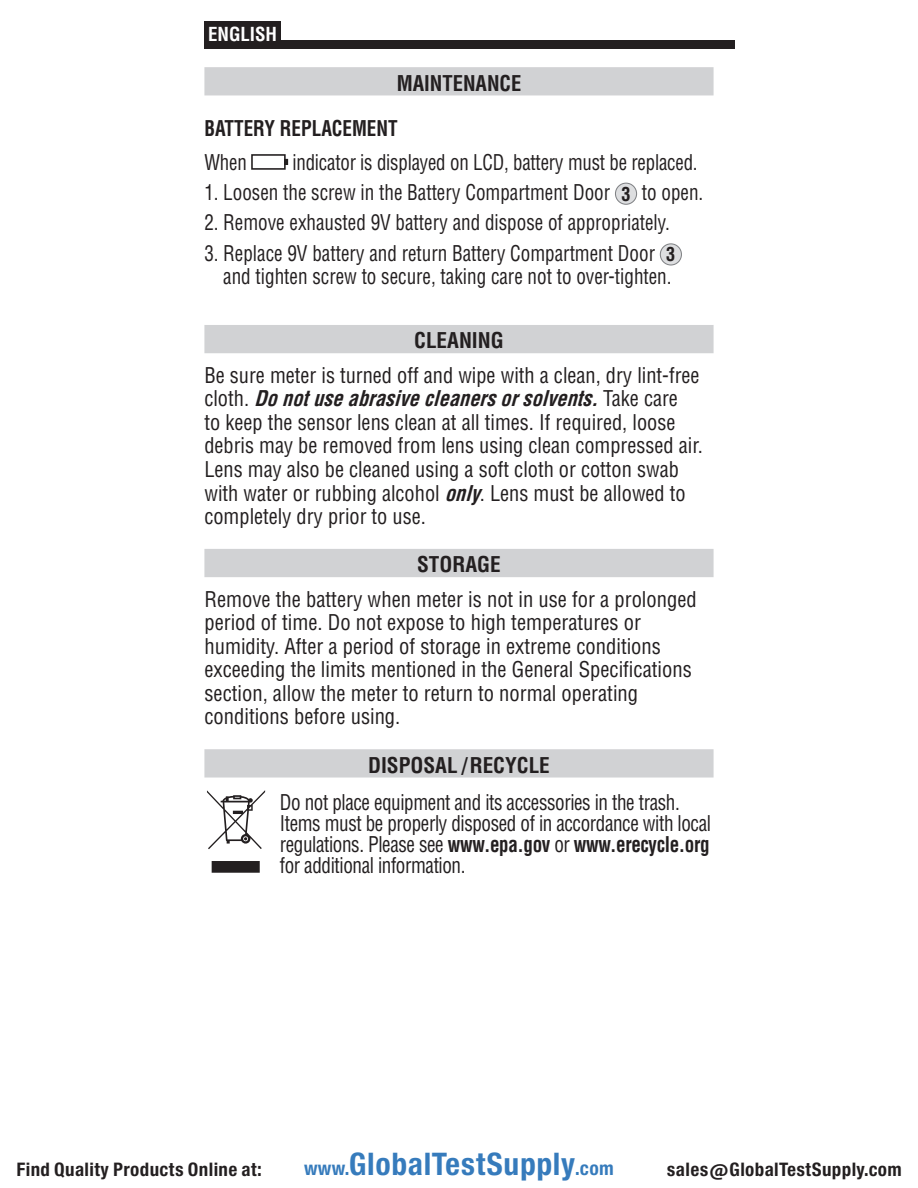
<style>
.page{position:relative;width:918px;height:1188px;background:#fff}
.page>*{position:absolute;margin:0;border:0;box-sizing:border-box;transform-origin:0 0}
.t1{font:29.7px "Europa Gro Nr 2 SBOP Bol Con";letter-spacing:.02em;color:#367bbc}
.t2{font:condensed 21.15px/23.5px "Helvetica LT Std";color:#231f20;scale:.96 1}
.t3{font:condensed 21.15px/23.5px "Helvetica LT Std";color:#231f20}
.t4{font:condensed 21.15px/23.5px "Helvetica LT Std";color:#231f20;text-align:right;scale:.9 1}
.t5{font:condensed 21.15px/21.1px "Helvetica LT Std";letter-spacing:-.02em;color:#231f20;scale:.9 1}
.t6{font:700 condensed 21.15px/44.8px "Helvetica LT Std";color:#231f20}
.t7{font:condensed 21.15px "Helvetica LT Std";color:#231f20;scale:.89 1}
.t8{font:700 condensed 18.9px "Helvetica LT Std";letter-spacing:-.005em;color:#fff}
.t9{font:700 condensed 18.9px "Helvetica LT Std";color:#231f20;scale:.9 1}
.t10{font:17.85px "Europa Gro Nr 2 SBOP Bol Con";letter-spacing:.02em;color:#231f20}
.s1{font-weight:700;font-size:18.9px}
.s2{font-weight:700;font-style:italic}
.s3{font-weight:700}
.s4{font-size:18.3px}
</style>
<div class="page">
<div style="left:204px;top:40px;width:531px;height:9px;background:#231f20"></div>
<div style="left:204px;top:21px;width:77px;height:26px;background:#231f20"></div>
<div style="left:204px;top:325px;width:510px;height:28px;background:#d1d2d4"></div>
<div style="left:204px;top:549px;width:510px;height:28px;background:#d1d2d4"></div>
<div style="left:204px;top:749px;width:510px;height:29px;background:#d1d2d4"></div>
<svg style="left:207px;top:790px;width:58px;height:83px"></svg>
<div style="left:204px;top:67px;width:510px;height:28px;background:#d1d2d4"></div>
<svg style="left:286px;top:159px;width:2px;height:6px"></svg>
<div style="left:251px;top:154px;width:35px;height:16px;border:2px solid #231f20"></div>
<div style="left:615px;top:183px;width:22px;height:21px;background:#dddee0;border-radius:50%"></div>
<div style="left:615px;top:183px;width:22px;height:22px;border:1px solid #808285;border-radius:50%"></div>
<div style="left:660px;top:244px;width:21px;height:21px;background:#dddee0;border-radius:50%"></div>
<div style="left:660px;top:243px;width:22px;height:23px;border:1px solid #808285;border-radius:50%"></div>
<p class="t8" style="left:208px;top:22px;width:70px">ENGLISH</p>
<p class="t6" style="left:204px;top:60px;width:318px;text-indent:192px">MAINTENANCE<br>BATTERY REPLACEMENT</p>
<p class="t7" style="left:204px;top:149px;width:49px">When</p>
<p class="t7" style="left:292px;top:149px;width:457px">indicator is displayed on LCD, battery must be replaced.</p>
<p class="t4" style="left:204px;top:180px;width:556px">1. Loosen the screw in the Battery Compartment Door <span class="s1">3</span> to open.</p>
<p class="t4" style="left:204px;top:211px;width:519px">2. Remove exhausted 9V battery and dispose of appropriately.</p>
<p class="t4" style="left:204px;top:241px;width:525px">3. Replace 9V battery and return Battery Compartment Door <span class="s1">3 </span>and tighten screw to secure, taking care not to over-tighten.</p>
<p class="t6" style="left:414px;top:318px;width:91px">CLEANING</p>
<p class="t2" style="left:204px;top:363px;width:521px">Be sure meter is turned off and wipe with a clean, dry lint-free c l o t h . <span class="s2">Donotuseabrasivecleanersorsolvents.</span>Ta k e c a r e<br>to keep the sensor lens clean at all times. If required, loose debris may be removed from lens using clean compressed air.<br>Lens may also be cleaned using a soft cloth or cotton swab with water or rubbing alcohol <span class="s2">only</span>. Lens must be allowed to completely dry prior to use.</p>
<p class="t6" style="left:417px;top:542px;width:85px">STORAGE</p>
<p class="t3" style="left:204px;top:587px;width:494px">Remove the battery when meter is not in use for a prolonged period of time. Do not expose to high temperatures or humidity. After a period of storage in extreme conditions exceeding the limits mentioned in the General Specifications section, allow the meter to return to normal operating conditions before using.</p>
<p class="t6" style="left:368px;top:742px;width:183px">DISPOSAL / RECYCLE</p>
<p class="t5" style="left:280px;top:791px;width:481px">Do not place equipment and its accessories in the trash.<br>Items must be properly disposed of in accordance with local regulations. Please see <span class="s3">www.epa.gov</span> or <span class="s3">www.erecycle.org </span>for additional information.</p>
<p class="t9" style="left:204px;top:1148px;width:11px">6</p>
<p class="t10" style="left:16px;top:1159px;width:247px">Find Quality Products Online at:</p>
<h1 class="t1" style="left:304px;top:1147px;width:311px"><span class="s4">www.</span>GlobalTestSupply<span class="s4">.com</span></h1>
<p class="t10" style="left:667px;top:1159px;width:236px">sales@GlobalTestSupply.com</p>
</div>
